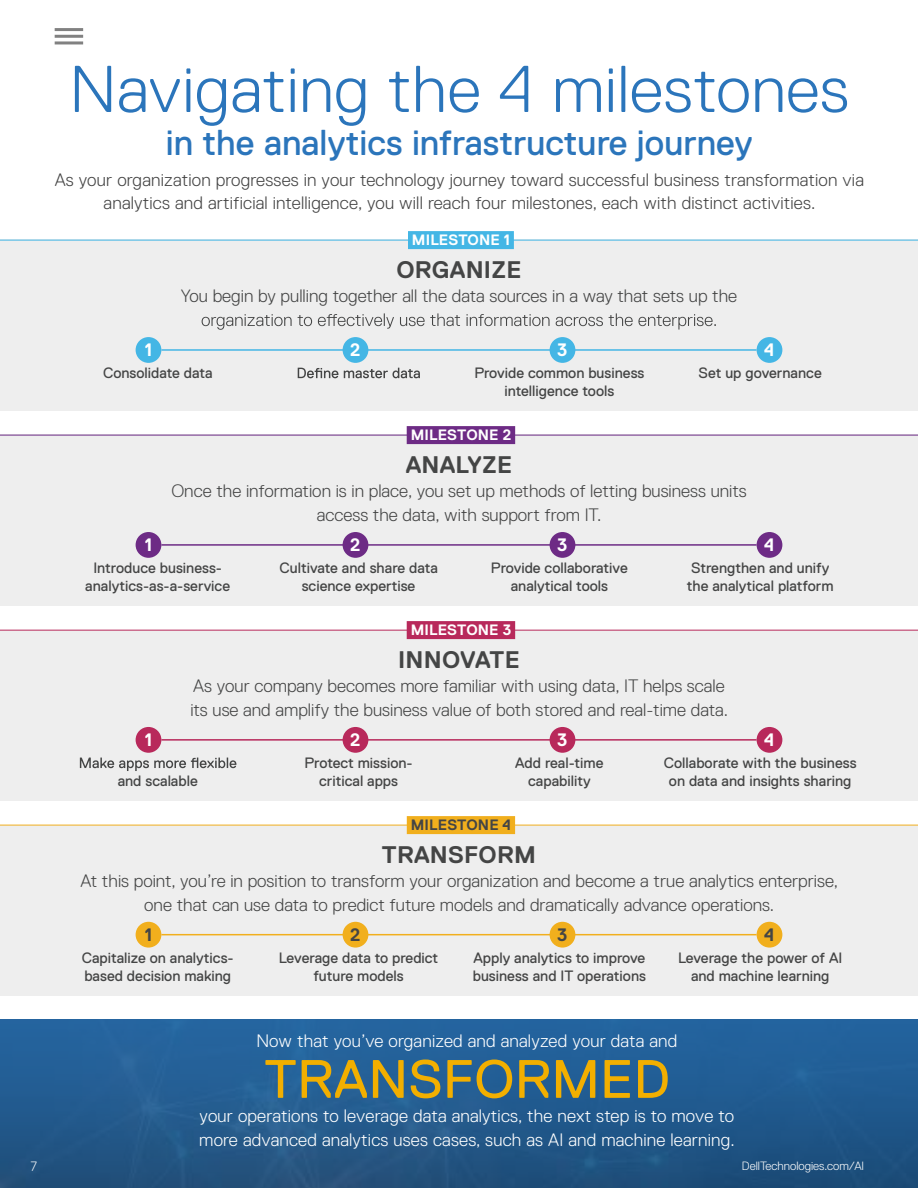
<style>
.page{position:relative;width:918px;height:1188px;background:#fff}
.page>*{position:absolute;margin:0;border:0;box-sizing:border-box;transform-origin:0 0}
.t1{font:300 66px "Dell Replica";letter-spacing:.01em;color:#2b75bb}
.t2{font:54px "Dell Replica";letter-spacing:.01em;color:#f2af00}
.t3{font:36px "Dell Replica";color:#2b75bb}
.t4{font:700 24px "Dell Replica";letter-spacing:.01em;color:#444545}
.t5{font:300 18px/24px "Dell Replica";color:#444545;text-align:center}
.t6{font:300 18px/24px "Dell Replica";letter-spacing:.01em;color:#444;text-align:center}
.t7{font:300 18px/24px "Dell Replica";letter-spacing:.01em;color:#fff}
.t8{font:700 18px "Dell Replica";color:#fff}
.t9{font:700 18px "Dell Replica";color:#444545}
.t10{font:15px/18px "Dell Replica";color:#444545;text-align:center}
.t11{font:700 15px "Dell Replica";letter-spacing:.01em;color:#fff}
.t12{font:700 15px "Dell Replica";letter-spacing:.01em;color:#444545}
.t13{font:300 13.5px "Dell Replica";color:#fff}
.t14{font:300 12px "Dell Replica";color:#fff}
</style>
<div class="page">
<div style="left:0;top:825px;width:918px;height:171px;background:#eee"></div>
<hr style="left:161px;top:934px;width:596px;height:1px;background:#f1af1d">
<div style="left:136px;top:922px;width:25px;height:26px;background:#f1af1d;border-radius:50%"></div>
<div style="left:343px;top:922px;width:25px;height:26px;background:#f1af1d;border-radius:50%"></div>
<div style="left:550px;top:922px;width:25px;height:26px;background:#f1af1d;border-radius:50%"></div>
<div style="left:757px;top:922px;width:25px;height:26px;background:#f1af1d;border-radius:50%"></div>
<div style="left:0;top:631px;width:918px;height:170px;background:#eee"></div>
<svg style="left:80px;top:758px;width:156px;height:13px"></svg>
<hr style="left:161px;top:739px;width:596px;height:2px;background:#b8295b">
<div style="left:136px;top:727px;width:25px;height:26px;background:#b8295b;border-radius:50%"></div>
<div style="left:343px;top:727px;width:25px;height:26px;background:#b8295b;border-radius:50%"></div>
<div style="left:550px;top:727px;width:25px;height:26px;background:#b8295b;border-radius:50%"></div>
<div style="left:757px;top:727px;width:25px;height:26px;background:#b8295b;border-radius:50%"></div>
<div style="left:0;top:435px;width:918px;height:171px;background:#eee"></div>
<hr style="left:161px;top:544px;width:596px;height:2px;background:#6d2b85">
<div style="left:136px;top:532px;width:25px;height:26px;background:#6d2b85;border-radius:50%"></div>
<div style="left:343px;top:532px;width:25px;height:26px;background:#6d2b85;border-radius:50%"></div>
<div style="left:550px;top:532px;width:25px;height:26px;background:#6d2b85;border-radius:50%"></div>
<div style="left:757px;top:532px;width:25px;height:26px;background:#6d2b85;border-radius:50%"></div>
<div style="left:0;top:240px;width:918px;height:171px;background:#eee"></div>
<svg style="left:298px;top:368px;width:122px;height:10px"></svg>
<hr style="left:161px;top:349px;width:596px;height:2px;background:#44b6e5">
<div style="left:136px;top:337px;width:25px;height:26px;background:#44b6e5;border-radius:50%"></div>
<div style="left:343px;top:337px;width:25px;height:26px;background:#44b6e5;border-radius:50%"></div>
<div style="left:550px;top:337px;width:25px;height:26px;background:#44b6e5;border-radius:50%"></div>
<div style="left:757px;top:337px;width:25px;height:26px;background:#44b6e5;border-radius:50%"></div>
<hr style="left:0;top:240px;width:918px;height:1px;background:#44b6e5">
<hr style="left:0;top:435px;width:918px;height:1px;background:#6d2b85">
<hr style="left:0;top:630px;width:918px;height:1px;background:#b8295b">
<hr style="left:0;top:825px;width:918px;height:1px;background:#f1af1d">
<div style="left:0;top:1020px;width:918px;height:168px;background:linear-gradient(to bottom,#2567a3,#214f7a)"></div>
<div style="left:408px;top:231px;width:106px;height:18px;background:#44b6e5"></div>
<div style="left:407px;top:426px;width:108px;height:18px;background:#6d2b85"></div>
<div style="left:407px;top:621px;width:108px;height:18px;background:#b8295b"></div>
<div style="left:407px;top:816px;width:108px;height:18px;background:#f1af1d"></div>
<svg style="left:202px;top:313px;width:514px;height:17px"></svg>
<hr style="left:55px;top:28px;width:28px;height:3px;background:#818181">
<hr style="left:55px;top:35px;width:28px;height:3px;background:#818181">
<hr style="left:55px;top:41px;width:28px;height:3px;background:#818181">
<h1 class="t1" style="left:70px;top:53px;width:781px">Navigating the 4 milestones</h1>
<h3 class="t3" style="left:166px;top:122px;width:589px">in the analytics infrastructure journey</h3>
<p class="t6" style="left:55px;top:167px;width:811px">As your organization progresses in your technology journey toward successful business transformation via analytics and artificial intelligence, you will reach four milestones, each with distinct activities.</p>
<p class="t11" style="left:412px;top:231px;width:100px">MILESTONE 1</p>
<h3 class="t4" style="left:396px;top:256px;width:127px">ORGANIZE</h3>
<p class="t5" style="left:181px;top:284px;width:558px">You begin by pulling together all the data sources in a way that sets up the</p>
<p class="t8" style="left:145px;top:340px;width:9px">1</p>
<p class="t8" style="left:350px;top:340px;width:12px">2</p>
<p class="t8" style="left:557px;top:340px;width:12px">3</p>
<p class="t8" style="left:764px;top:340px;width:12px">4</p>
<p class="t10" style="left:103px;top:364px;width:111px">Consolidate data</p>
<p class="t10" style="left:474px;top:364px;width:172px">Provide common business intelligence tools</p>
<p class="t10" style="left:699px;top:364px;width:125px">Set up governance</p>
<p class="t11" style="left:411px;top:426px;width:102px">MILESTONE 2</p>
<h3 class="t4" style="left:406px;top:451px;width:108px">ANALYZE</h3>
<p class="t5" style="left:171px;top:479px;width:577px">Once the information is in place, you set up methods of letting business units access the data, with support from IT.</p>
<p class="t8" style="left:145px;top:535px;width:9px">1</p>
<p class="t8" style="left:350px;top:535px;width:12px">2</p>
<p class="t8" style="left:557px;top:535px;width:12px">3</p>
<p class="t8" style="left:764px;top:535px;width:12px">4</p>
<p class="t10" style="left:85px;top:559px;width:146px">Introduce business&shy;analytics-as-a-service</p>
<p class="t10" style="left:279px;top:559px;width:160px">Cultivate and share data science expertise</p>
<p class="t10" style="left:491px;top:559px;width:138px">Provide collaborative analytical tools</p>
<p class="t10" style="left:687px;top:559px;width:148px;text-align:left">Strengthen and unify the analytical platform</p>
<p class="t11" style="left:411px;top:621px;width:102px">MILESTONE 3</p>
<h3 class="t4" style="left:398px;top:646px;width:123px">INNOVATE</h3>
<p class="t5" style="left:190px;top:674px;width:539px;text-align:left">As your company becomes more familiar with using data, IT helps scale its use and amplify the business value of both stored and real-time data.</p>
<p class="t8" style="left:145px;top:730px;width:9px">1</p>
<p class="t8" style="left:350px;top:730px;width:12px">2</p>
<p class="t8" style="left:557px;top:730px;width:12px">3</p>
<p class="t8" style="left:764px;top:730px;width:12px">4</p>
<p class="t10" style="left:118px;top:772px;width:82px">and scalable</p>
<p class="t10" style="left:305px;top:754px;width:110px">Protect mission&shy;critical apps</p>
<p class="t10" style="left:515px;top:754px;width:90px">Add real-time capability</p>
<p class="t10" style="left:664px;top:754px;width:194px">Collaborate with the business on data and insights sharing</p>
<p class="t12" style="left:411px;top:816px;width:102px">MILESTONE 4</p>
<h3 class="t4" style="left:382px;top:841px;width:156px">TRANSFORM</h3>
<p class="t5" style="left:80px;top:869px;width:759px">At this point, you’re in position to transform your organization and become a true analytics enterprise, one that can use data to predict future models and dramatically advance operations.</p>
<p class="t9" style="left:145px;top:925px;width:9px">1</p>
<p class="t9" style="left:350px;top:925px;width:12px">2</p>
<p class="t9" style="left:557px;top:925px;width:12px">3</p>
<p class="t9" style="left:764px;top:925px;width:12px">4</p>
<p class="t10" style="left:82px;top:949px;width:153px;text-align:left">Capitalize on analytics&shy;based decision making</p>
<p class="t10" style="left:279px;top:949px;width:161px">Leverage data to predict future models</p>
<p class="t10" style="left:473px;top:949px;width:175px;text-align:left">Apply analytics to improve business and IT operations</p>
<p class="t10" style="left:678px;top:949px;width:166px">Leverage the power of AI and machine learning</p>
<p class="t7" style="left:256px;top:1029px;width:423px">Now that you’ve organized and analyzed your data and</p>
<h2 class="t2" style="left:264px;top:1049px;width:407px">TRANSFORMED</h2>
<p class="t7" style="left:199px;top:1104px;width:537px">your operations to leverage data analytics, the next step is to move to more advanced analytics uses cases, such as AI and machine learning.</p>
<p class="t13" style="left:31px;top:1158px;width:8px">7</p>
<p class="t14" style="left:742px;top:1159px;width:124px">DellTechnologies.com/AI</p>
</div>
